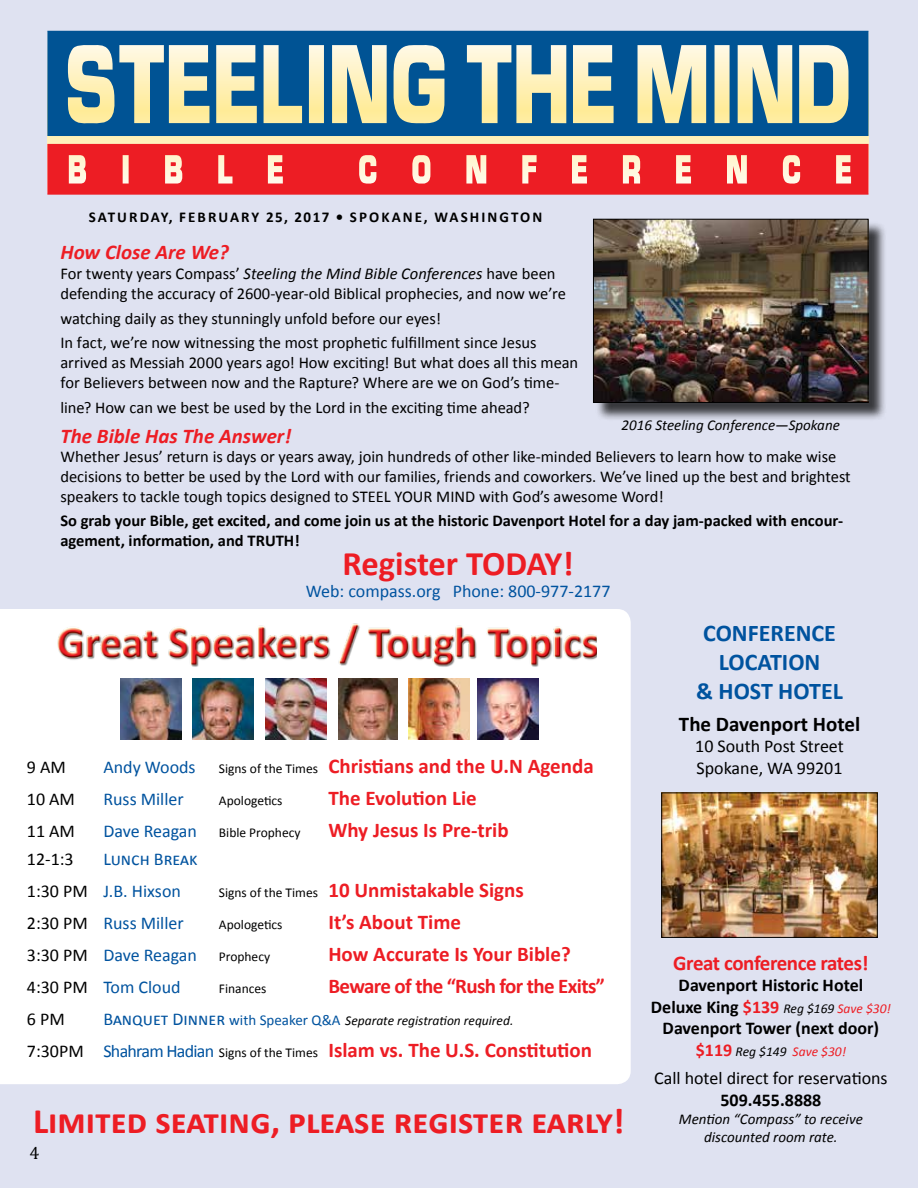
<style>
.page{position:relative;width:918px;height:1188px;background:#dfe2f1}
.page>*{position:absolute;margin:0;border:0;box-sizing:border-box;transform-origin:0 0}
.t1{font:700 36px "Calibri";color:#ed1d24}
.t2{font:700 34.5px "Calibri";letter-spacing:-.01em;color:#ed1d24}
.t3{font:700 24px/28.8px "Calibri";color:#00539f;text-align:center}
.t4{font:700 21px "Calibri";color:#ed1d24}
.t5{font:italic 700 21px "Calibri";color:#ed1d24}
.t6{font:700 21px "Calibri";letter-spacing:-.03em;color:#ed1d24}
.t7{font:700 21px "Calibri";letter-spacing:-.025em;color:#ed1d24}
.t8{font:700 21px "Calibri";color:#000}
.t9{font:18px/32px "Calibri";color:#00539f}
.t10{font:700 18px/21.6px "Calibri";color:#000;text-align:center}
.t11{font:18px/21.6px "Calibri";color:#000}
.t12{font:18px "Cambria";color:#000}
.t13{font:16.5px/19.8px "Calibri";color:#000}
.t14{font:700 16.5px/19.8px "Calibri";color:#000}
.t15{font:italic 15px/18px "Calibri";color:#000;text-align:center}
.t16{font:700 15px "Calibri";letter-spacing:.14em;color:#000}
.t17{font:italic 13.5px "Calibri";color:#000}
.t18{font:13.5px "Calibri";color:#000}
.t19{font:italic 13.5px "Calibri";color:#ed1d24}
.s1{font-style:italic}
.s2{font-weight:400;font-size:13.5px;color:#000}
.s3{font-size:18px;color:#00539f}
.s4{color:#000}
.s5{font-size:13.5px;color:#000}
.s6{font-style:normal;font-size:18px;color:#00539f}
.s7{font-style:normal;font-size:15px;color:#00539f}
.s8{font-weight:400;font-size:18px;color:#000}
.s9{font-weight:400;font-size:18px;color:#00539f}
.s10{color:#ed1d24}
.s11{font-weight:400;font-style:italic;font-size:13.5px}
.s12{font-weight:400;font-style:italic;font-size:13.5px;color:#ed1d24}
.s13{font-weight:700;font-style:normal;font-size:18px}
</style>
<div class="page">
<div style="left:0;top:609px;width:631px;height:475px;background:#fff"></div>
<img style="left:664px;top:795px;width:212px;height:141px">
<div style="left:662px;top:793px;width:216px;height:145px;border:1px solid #000"></div>
<div style="left:47px;top:33px;width:821px;height:160px;background:linear-gradient(to right,#ffecb7,#feecb7)"></div>
<svg style="left:47px;top:31px;width:821px;height:105px;background:#6c96a4"></svg>
<svg style="left:47px;top:144px;width:821px;height:51px;background:#ef3a3c"></svg>
<div style="left:595px;top:221px;width:292px;height:200px;background:#000;opacity:.75"></div>
<img style="left:595px;top:221px;width:271px;height:180px">
<div style="left:593px;top:219px;width:275px;height:184px;border:1px solid #000"></div>
<img style="left:120px;top:679px;width:61px;height:61px">
<img style="left:408px;top:679px;width:61px;height:61px">
<img style="left:477px;top:679px;width:61px;height:61px">
<img style="left:192px;top:679px;width:61px;height:61px">
<img style="left:266px;top:679px;width:61px;height:61px">
<img style="left:339px;top:679px;width:58px;height:61px">
<img style="left:57px;top:617px;width:540px;height:52px">
<p class="t16" style="left:89px;top:207px;width:455px">SATURDAY, FEBRUARY 25, 2017 • SPOKANE, WASHINGTON</p>
<p class="t5" style="left:60px;top:239px;width:170px">How Close Are We?</p>
<p class="t13" style="left:60px;top:263px;width:507px">For twenty years Compass’ <span class="s1">Steeling the Mind Bible Conferences</span> have been defending the accuracy of 2600-year-old Biblical prophecies, and now we’re</p>
<p class="t13" style="left:60px;top:306px;width:478px;line-height:24.2px">watching daily as they stunningly unfold before our eyes!<br>In fact, we’re now witnessing the most prophetic fulfillment since Jesus</p>
<p class="t13" style="left:60px;top:352px;width:519px">arrived as Messiah 2000 years ago! How exciting! But what does all this mean for Believers between now and the Rapture? Where are we on God’s time-</p>
<p class="t13" style="left:60px;top:397px;width:471px">line? How can we best be used by the Lord in the exciting time ahead?</p>
<p class="t5" style="left:60px;top:423px;width:232px">The Bible Has The Answer!</p>
<p class="t13" style="left:60px;top:446px;width:792px">Whether Jesus’ return is days or years away, join hundreds of other like-minded Believers to learn how to make wise decisions to better be used by the Lord with our families, friends and coworkers. We’ve lined up the best and brightest speakers to tackle tough topics designed to STEEL YOUR MIND with God’s awesome Word!</p>
<p class="t14" style="left:60px;top:510px;width:784px">So grab your Bible, get excited, and come join us at the historic Davenport Hotel for a day jam-packed with encour&shy;agement, information, and TRUTH!</p>
<h2 class="t2" style="left:343px;top:542px;width:233px">Register TODAY!</h2>
<p class="t9" style="left:306px;top:574px;width:306px">Web: compass.org Phone: 800-977-2177</p>
<h3 class="t3" style="left:696px;top:618px;width:148px">CONFERENCE<br>LOCATION<br>&amp; HOST HOTEL</h3>
<p class="t8" style="left:679px;top:711px;width:183px">The Davenport Hotel</p>
<p class="t11" style="left:695px;top:735px;width:150px">10 South Post Street<br>Spokane, WA 99201</p>
<p class="t15" style="left:622px;top:415px;width:220px">2016 Steeling Conference—Spokane</p>
<p class="t11" style="left:27px;top:755px;width:41px">9 AM</p>
<p class="t9" style="left:103px;top:750px;width:94px">Andy Woods</p>
<p class="t4" style="left:219px;top:753px;width:376px"><span class="s2">Signs of the Times</span> Christians and the U.N Agenda</p>
<p class="t11" style="left:27px;top:787px;width:50px">10 AM</p>
<p class="t9" style="left:103px;top:782px;width:82px">Russ Miller</p>
<p class="t18" style="left:219px;top:792px;width:65px">Apologetics</p>
<p class="t4" style="left:328px;top:785px;width:150px">The Evolution Lie</p>
<p class="t11" style="left:27px;top:819px;width:50px">11 AM</p>
<p class="t18" style="left:103px;top:824px;width:199px"><span class="s3">Dave Reagan</span> Bible Prophecy</p>
<p class="t4" style="left:328px;top:817px;width:182px">Why Jesus Is Pre-trib</p>
<p class="t11" style="left:27px;top:847px;width:48px">12-1:3</p>
<p class="t9" style="left:27px;top:842px;width:172px;text-indent:77px">Lunch Break<br><span class="s4">1:30 PM</span> J.B. Hixson</p>
<p class="t4" style="left:219px;top:877px;width:306px"><span class="s2">Signs of the Times</span> 10 Unmistakable Signs</p>
<p class="t9" style="left:27px;top:906px;width:158px"><span class="s4">2:30 PM</span> Russ Miller</p>
<p class="t18" style="left:219px;top:916px;width:65px">Apologetics</p>
<p class="t4" style="left:328px;top:909px;width:134px">It’s About Time</p>
<p class="t9" style="left:27px;top:938px;width:245px"><span class="s4">3:30 PM</span> Dave Reagan <span class="s5">Prophecy</span></p>
<p class="t4" style="left:328px;top:941px;width:244px">How Accurate Is Your Bible?</p>
<p class="t9" style="left:27px;top:970px;width:155px"><span class="s4">4:30 PM</span> Tom Cloud</p>
<p class="t18" style="left:219px;top:980px;width:49px">Finances</p>
<p class="t6" style="left:328px;top:973px;width:278px">Beware of the “Rush for the Exits”</p>
<p class="t11" style="left:27px;top:1007px;width:39px">6 PM</p>
<p class="t17" style="left:103px;top:1012px;width:412px"><span class="s6">Banquet Dinner</span> <span class="s7">with Speaker Q&amp;A</span> Separate registration required.</p>
<p class="t4" style="left:27px;top:1037px;width:567px"><span class="s8">7:30PM</span> <span class="s9">Shahram Hadian</span> <span class="s2">Signs of the Times</span> Islam vs. The U.S. Constitution</p>
<h1 class="t1" style="left:33px;top:1099px;width:593px">Limited seating, please register early!</h1>
<p class="t12" style="left:29px;top:1143px;width:11px">4</p>
<p class="t7" style="left:673px;top:950px;width:197px">Great conference rates!</p>
<p class="t10" style="left:651px;top:974px;width:242px">Davenport Historic Hotel<br>Deluxe King <span class="s10">$139</span> <span class="s11">Reg $169</span> <span class="s12">Save $30!<br></span>Davenport Tower (next door)</p>
<p class="t19" style="left:696px;top:1043px;width:152px"><span class="s13">$119</span> <span class="s4">Reg $149</span> Save $30!</p>
<p class="t11" style="left:654px;top:1067px;width:235px">Call hotel direct for reservations</p>
<p class="t10" style="left:721px;top:1088px;width:102px">509.455.8888</p>
<p class="t15" style="left:679px;top:1109px;width:186px">Mention “Compass” to receive discounted room rate.</p>
</div>
